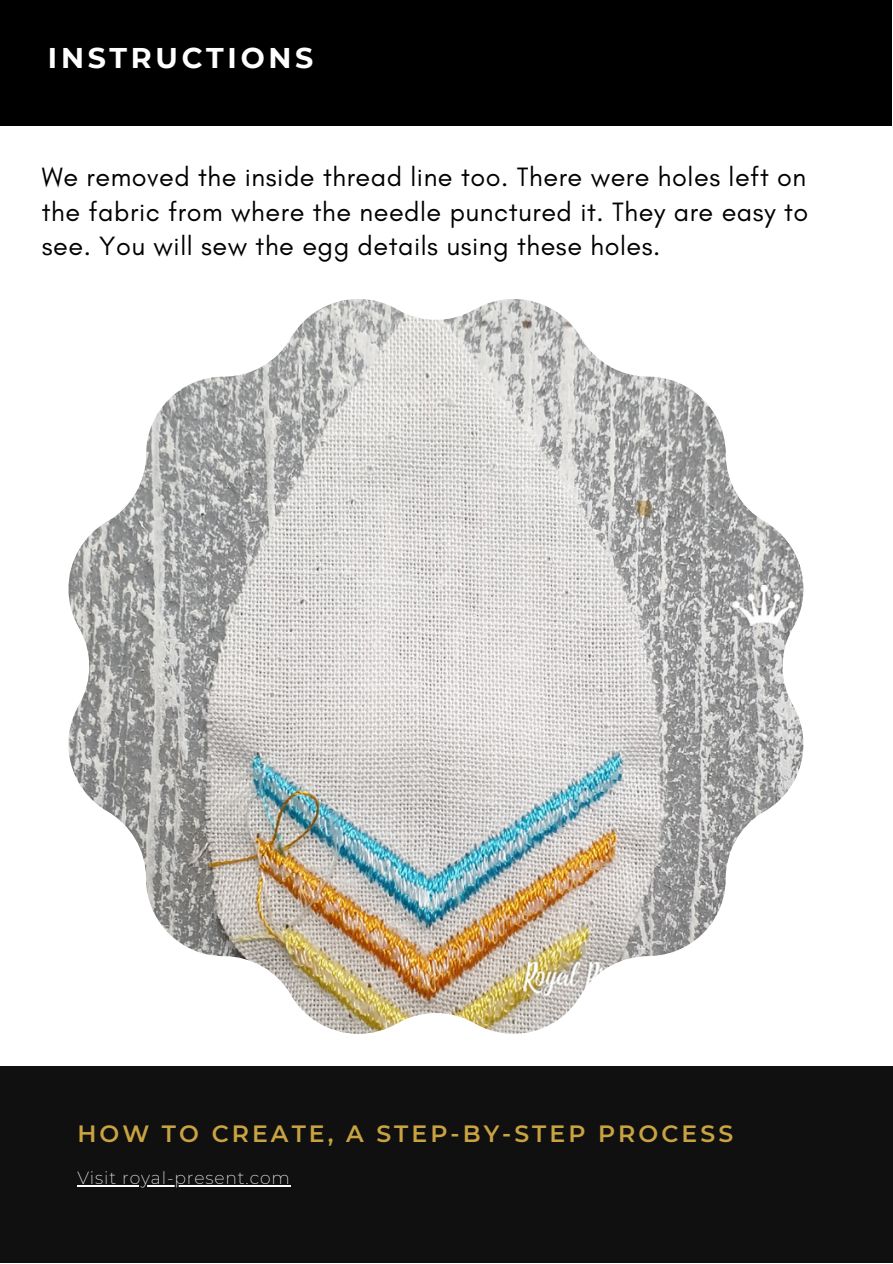
<style>
.page{position:relative;width:893px;height:1264px;background:#fff}
.page>*{position:absolute;margin:0;border:0;box-sizing:border-box;transform-origin:0 0}
.t1{font:700 28.5px "Montserrat";letter-spacing:.13em;color:#fff}
.t2{font:27px/34.8px "Glacial Indifference";letter-spacing:.02em;color:#000;text-align:justify}
.t3{font:600 23.55px "Montserrat";letter-spacing:.13em;color:#c9a341}
.t4{font:200 17.25px "Montserrat";letter-spacing:.05em;color:#fff}
</style>
<div class="page">
<div style="left:0;top:1066px;width:892px;height:196px;background:#101010"></div>
<hr style="left:77px;top:1185px;width:214px;height:1px;background:#fff">
<div style="left:0;top:0;width:892px;height:126px;background:#000"></div>
<img style="left:68px;top:299px;width:735px;height:734px">
<p class="t1" style="left:48px;top:40px;width:267px">INSTRUCTIONS</p>
<p class="t2" style="left:42px;top:159px;width:768px">We removed the inside thread line too. There were holes left on the fabric from where the needle punctured it. They are easy to see. You will sew the egg details using these holes.</p>
<p class="t3" style="left:77px;top:1118px;width:657px">HOW TO CREATE, A STEP-BY-STEP PROCESS</p>
<p class="t4" style="left:77px;top:1167px;width:214px">Visit royal-present.com</p>
</div>
